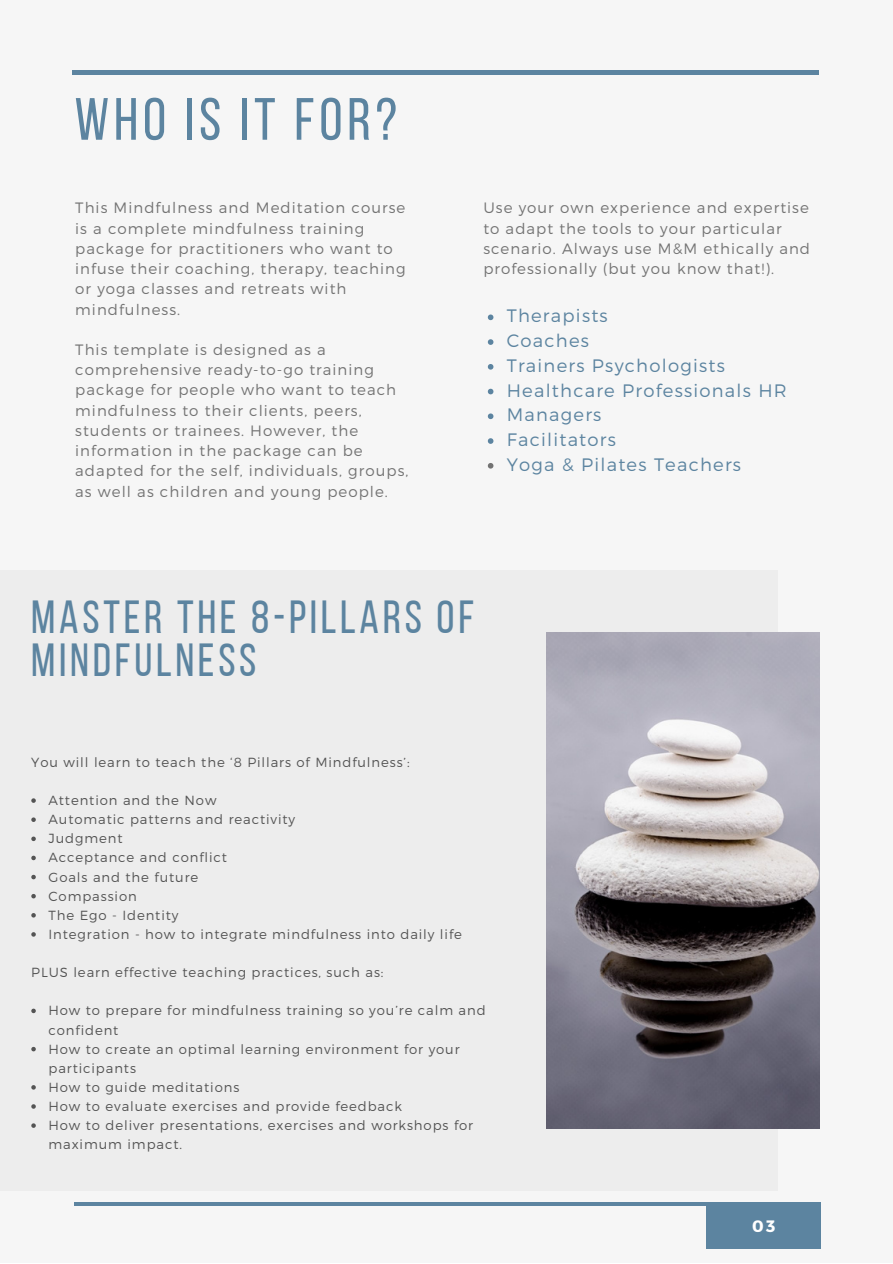
<style>
.page{position:relative;width:893px;height:1264px;background:#fff}
.page>*{position:absolute;margin:0;border:0;box-sizing:border-box;transform-origin:0 0}
.t1{font:59.55px "Bebas Neue";letter-spacing:.08em;color:#5c84a0}
.t2{font:46.35px/42.8px "Bebas Neue";letter-spacing:.08em;color:#5c84a0}
.t3{font:300 18px/24.8px "Montserrat";letter-spacing:.07em;color:#5c84a0}
.t4{font:700 16.5px "Montserrat";color:#fff}
.t5{font:300 15px/20.2px "Montserrat";letter-spacing:.07em;color:#737373}
.t6{font:300 13.2px/19px "Montserrat";letter-spacing:.07em;color:#545454}
</style>
<div class="page">
<div style="left:0;top:0;width:892px;height:1262px;background:#f6f6f6"></div>
<hr style="left:72px;top:71px;width:747px;height:3px;background:#5c84a0">
<div style="left:706px;top:1202px;width:114px;height:46px;background:#5c84a0"></div>
<hr style="left:74px;top:1202px;width:747px;height:3px;background:#5c84a0">
<div style="left:0;top:570px;width:777px;height:620px;background:#ededed"></div>
<svg style="left:31px;top:798px;width:5px;height:4px"></svg>
<svg style="left:31px;top:817px;width:5px;height:5px"></svg>
<svg style="left:31px;top:836px;width:5px;height:5px"></svg>
<svg style="left:31px;top:855px;width:5px;height:5px"></svg>
<svg style="left:31px;top:874px;width:5px;height:5px"></svg>
<svg style="left:31px;top:894px;width:5px;height:4px"></svg>
<svg style="left:31px;top:913px;width:5px;height:4px"></svg>
<svg style="left:31px;top:932px;width:5px;height:4px"></svg>
<svg style="left:31px;top:1008px;width:5px;height:5px"></svg>
<svg style="left:31px;top:1046px;width:5px;height:5px"></svg>
<svg style="left:31px;top:1085px;width:5px;height:4px"></svg>
<svg style="left:31px;top:1104px;width:5px;height:4px"></svg>
<svg style="left:31px;top:1123px;width:5px;height:4px"></svg>
<img style="left:547px;top:632px;width:272px;height:496px">
<svg style="left:488px;top:314px;width:5px;height:6px"></svg>
<svg style="left:488px;top:339px;width:5px;height:6px"></svg>
<svg style="left:488px;top:364px;width:5px;height:5px"></svg>
<svg style="left:488px;top:389px;width:5px;height:5px"></svg>
<svg style="left:488px;top:413px;width:5px;height:6px"></svg>
<svg style="left:488px;top:438px;width:5px;height:6px"></svg>
<svg style="left:488px;top:463px;width:5px;height:5px"></svg>
<h1 class="t1" style="left:74px;top:95px;width:324px">WH0 IS IT FOR?</h1>
<p class="t5" style="left:75px;top:197px;width:332px">This Mindfulness and Meditation course is a complete mindfulness training package for practitioners who want to infuse their coaching, therapy, teaching or yoga classes and retreats with mindfulness.</p>
<p class="t5" style="left:75px;top:339px;width:334px">This template is designed as a comprehensive ready-to-go training package for people who want to teach mindfulness to their clients, peers, students or trainees. However, the information in the package can be adapted for the self, individuals, groups, as well as children and young people.</p>
<p class="t5" style="left:483px;top:197px;width:328px">Use your own experience and expertise to adapt the tools to your particular scenario. Always use M&amp;M ethically and professionally (but you know that!).</p>
<p class="t3" style="left:506px;top:303px;width:282px">Therapists<br>Coaches<br>Trainers Psychologists<br>Healthcare Professionals HR<br>Managers<br>Facilitators<br>Yoga &amp; Pilates Teachers</p>
<h2 class="t2" style="left:31px;top:600px;width:444px">MASTER THE 8-PILLARS OF<br>MINDFULNESS</h2>
<p class="t6" style="left:31px;top:752px;width:380px">You will learn to teach the ‘8 Pillars of Mindfulness’:</p>
<p class="t6" style="left:48px;top:790px;width:415px">Attention and the Now<br>Automatic patterns and reactivity<br>Judgment<br>Acceptance and conflict<br>Goals and the future<br>Compassion<br>The Ego - Identity<br>Integration - how to integrate mindfulness into daily life</p>
<p class="t6" style="left:31px;top:962px;width:354px">PLUS learn effective teaching practices, such as:</p>
<p class="t6" style="left:48px;top:1000px;width:438px">How to prepare for mindfulness training so you’re calm and confident<br>How to create an optimal learning environment for your participants<br>How to guide meditations<br>How to evaluate exercises and provide feedback<br>How to deliver presentations, exercises and workshops for maximum impact.</p>
<p class="t4" style="left:752px;top:1215px;width:25px">03</p>
</div>
